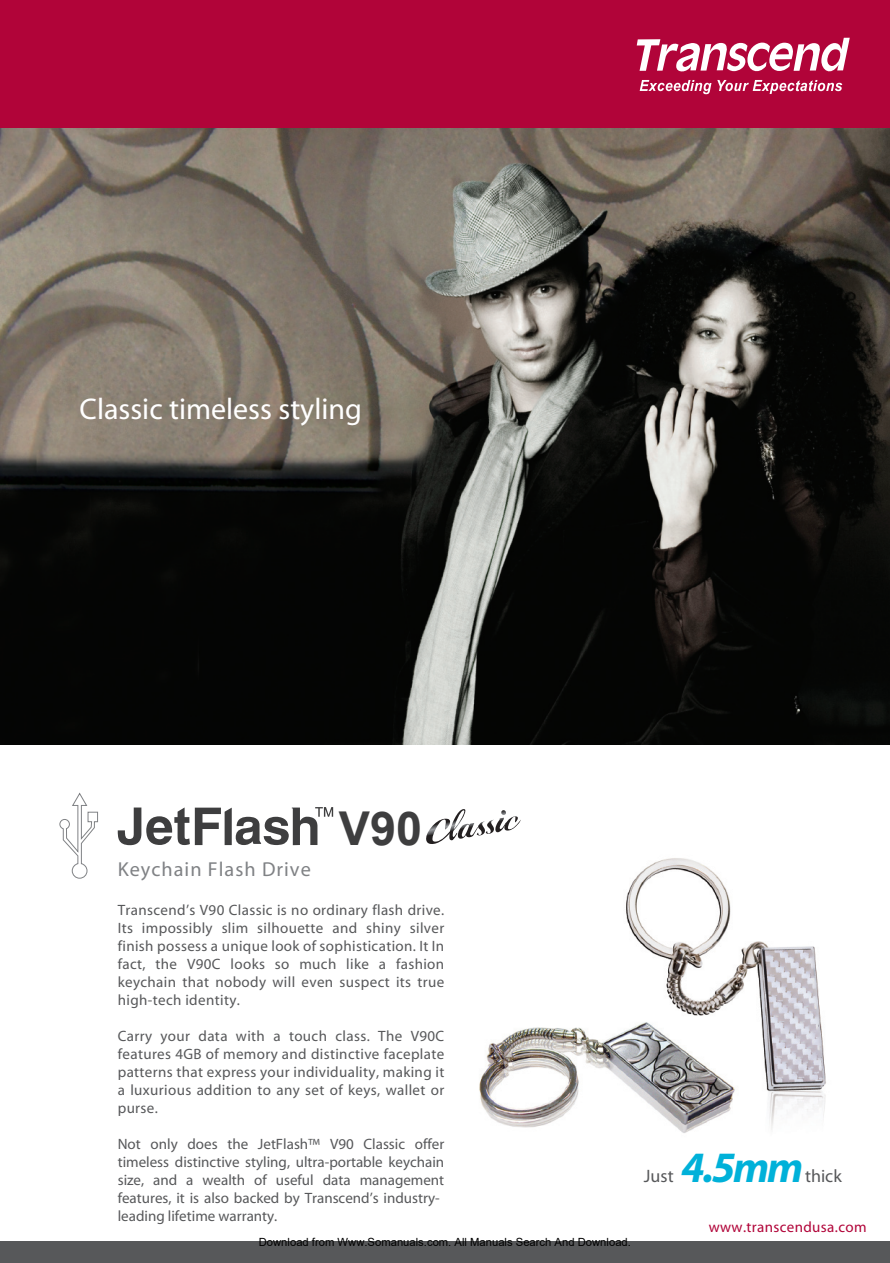
<style>
.page{position:relative;width:890px;height:1263px;background:#fff}
.page>*{position:absolute;margin:0;border:0;box-sizing:border-box;transform-origin:0 0}
.t1{font:700 46.65px "Arial";color:#3e3e3f}
.t2{font:italic 700 43.5px "Myriad Pro";color:#00b1d9}
.t3{font:30px "Myriad";color:#fff}
.t4{font:20.25px "Myriad";letter-spacing:.05em;color:#808285}
.t5{font:18px "Myriad Pro";color:#57585a}
.t6{font:15px/18px "Myriad";color:#57585a;text-align:justify}
.t7{font:15px "Myriad";letter-spacing:.025em;color:#b10439}
.t8{font:11.25px "Arial";color:#000}
</style>
<div class="page">
<img style="left:0;top:128px;width:889px;height:616px">
<div style="left:0;top:1242px;width:889px;height:21px;background:#57585a"></div>
<div style="left:0;top:0;width:889px;height:128px;background:#b10439"></div>
<img style="left:479px;top:858px;width:347px;height:275px">
<svg style="left:118px;top:807px;width:215px;height:38px"></svg>
<svg style="left:426px;top:809px;width:95px;height:35px"></svg>
<svg style="left:636px;top:38px;width:213px;height:56px"></svg>
<svg style="left:59px;top:792px;width:39px;height:87px"></svg>
<h3 class="t3" style="left:80px;top:394px;width:284px">Classic timeless styling</h3>
<h3 class="t4" style="left:118px;top:859px;width:194px">Keychain Flash Drive</h3>
<h1 class="t1" style="left:339px;top:802px;width:85px">V90</h1>
<p class="t6" style="left:118px;top:901px;width:328px">Transcend’s V90 Classic is no ordinary flash drive.<br>Its impossibly slim silhouette and shiny silver finish possess a unique look of sophistication. It In fact, the V90C looks so much like a fashion keychain that nobody will even suspect its true high-tech identity.</p>
<p class="t6" style="left:118px;top:1027px;width:328px">Carry your data with a touch class. The V90C features 4GB of memory and distinctive faceplate patterns that express your individuality, making it a luxurious addition to any set of keys, wallet or purse.</p>
<p class="t6" style="left:118px;top:1135px;width:328px;text-align:left">Not only does the JetFlash™ V90 Classic offer timeless distinctive styling, ultra-portable keychain size, and a wealth of useful data management features, it is also backed by Transcend’s industry&shy;leading lifetime warranty.</p>
<p class="t8" style="left:259px;top:1235px;width:373px">Download from Www.Somanuals.com. All Manuals Search And Download.</p>
<p class="t5" style="left:643px;top:1165px;width:31px">Just</p>
<h2 class="t2" style="left:681px;top:1139px;width:124px">4.5mm</h2>
<p class="t5" style="left:804px;top:1165px;width:38px">thick</p>
<p class="t7" style="left:708px;top:1220px;width:159px">www.transcendusa.com</p>
</div>
